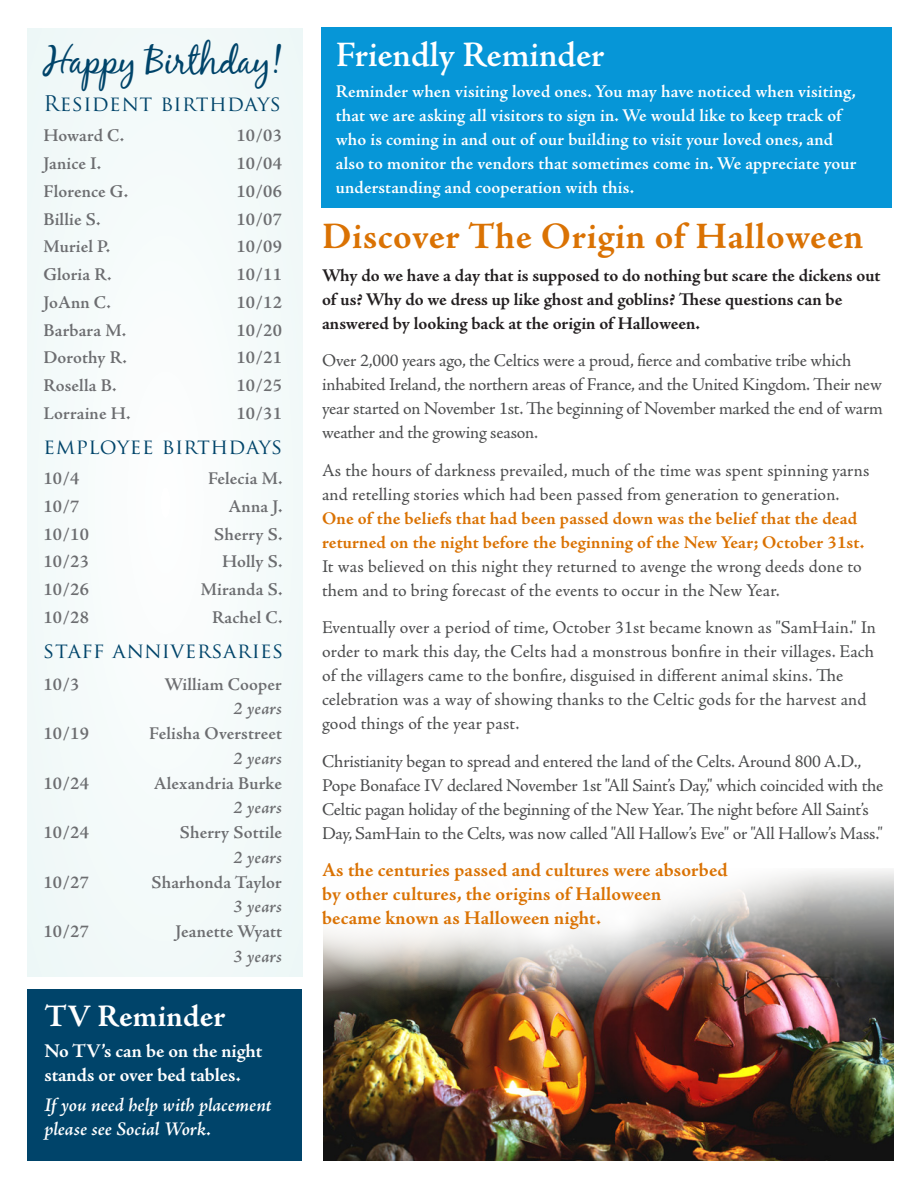
<style>
.page{position:relative;width:918px;height:1188px;background:#fff}
.page>*{position:absolute;margin:0;border:0;box-sizing:border-box;transform-origin:0 0}
.t1{font:700 37.5px "Adobe Jenson Pro";letter-spacing:.015em;color:#da7203}
.t2{font:37.5px "Black Jack";letter-spacing:-.01em;color:#00446a}
.t3{font:600 36px "Adobe Jenson Pro";letter-spacing:-.005em;color:#fff}
.t4{font:700 31.5px "Adobe Jenson Pro";letter-spacing:.005em;color:#fff}
.t5{font:21px "Trajan Pro";letter-spacing:.025em;color:#00446a}
.t6{font:700 19.5px/24px "Adobe Jenson Pro";letter-spacing:.005em;color:#da7203}
.t7{font:italic 600 19.5px/24px "Adobe Jenson Pro";color:#fff}
.t8{font:700 19.5px/24px "Adobe Jenson Pro";letter-spacing:-.005em;color:#fff}
.t9{font:18px/24px "Adobe Jenson Pro";color:#4b4c4d}
.t10{font:600 18px "Adobe Jenson Pro";letter-spacing:.005em;color:#6c6d70}
.t11{font:600 18px/24px "Adobe Jenson Pro";letter-spacing:.005em;color:#fff}
.t12{font:700 18px/24px "Adobe Jenson Pro";letter-spacing:-.005em;color:#231f20}
.t13{font:italic 600 18px "Adobe Jenson Pro";letter-spacing:.005em;color:#6c6d70}
.s1{font-weight:700;color:#da7203}
</style>
<div class="page">
<div style="left:28px;top:989px;width:274px;height:171px;background:#00446a"></div>
<div style="left:322px;top:27px;width:570px;height:181px;background:#0696d7"></div>
<img style="left:323px;top:870px;width:570px;height:291px">
<svg style="left:307px;top:811px;width:182px;height:181px"></svg>
<svg style="left:370px;top:811px;width:181px;height:181px"></svg>
<svg style="left:233px;top:811px;width:182px;height:181px"></svg>
<img style="left:456px;top:835px;width:181px;height:181px;border-radius:50%">
<img style="left:531px;top:827px;width:181px;height:181px;border-radius:50%">
<div style="left:514px;top:758px;width:182px;height:182px;background:#fff;border-radius:50%"></div>
<svg style="left:637px;top:765px;width:182px;height:181px"></svg>
<div style="left:27px;top:28px;width:276px;height:948px;background:#f4fafa"></div>
<p class="t2" style="left:44px;top:38px;width:240px">Happy Birthday!</p>
<p class="t5" style="left:44px;top:90px;width:239px">Resident birthdays</p>
<p class="t10" style="left:44px;top:126px;width:82px">Howard C.</p>
<p class="t10" style="left:237px;top:126px;width:47px">10/03</p>
<p class="t10" style="left:44px;top:153px;width:59px">Janice I.</p>
<p class="t10" style="left:237px;top:153px;width:47px">10/04</p>
<p class="t10" style="left:44px;top:181px;width:86px">Florence G.</p>
<p class="t10" style="left:237px;top:181px;width:47px">10/06</p>
<p class="t10" style="left:44px;top:209px;width:59px">Billie S.</p>
<p class="t10" style="left:237px;top:209px;width:47px">10/07</p>
<p class="t10" style="left:44px;top:237px;width:68px">Muriel P.</p>
<p class="t10" style="left:237px;top:237px;width:47px">10/09</p>
<p class="t10" style="left:44px;top:264px;width:70px">Gloria R.</p>
<p class="t10" style="left:237px;top:264px;width:47px">10/11</p>
<p class="t10" style="left:44px;top:292px;width:69px">JoAnn C.</p>
<p class="t10" style="left:237px;top:292px;width:47px">10/12</p>
<p class="t10" style="left:44px;top:320px;width:84px">Barbara M.</p>
<p class="t10" style="left:237px;top:320px;width:47px">10/20</p>
<p class="t10" style="left:44px;top:348px;width:85px">Dorothy R.</p>
<p class="t10" style="left:237px;top:348px;width:47px">10/21</p>
<p class="t10" style="left:44px;top:375px;width:74px">Rosella B.</p>
<p class="t10" style="left:237px;top:375px;width:47px">10/25</p>
<p class="t10" style="left:44px;top:403px;width:88px">Lorraine H.</p>
<p class="t10" style="left:237px;top:403px;width:47px">10/31</p>
<p class="t5" style="left:44px;top:433px;width:241px">employee birthdays</p>
<p class="t10" style="left:44px;top:468px;width:38px">10/4</p>
<p class="t10" style="left:208px;top:468px;width:76px">Felecia M.</p>
<p class="t10" style="left:44px;top:496px;width:38px">10/7</p>
<p class="t10" style="left:229px;top:496px;width:55px">Anna J.</p>
<p class="t10" style="left:44px;top:524px;width:47px">10/10</p>
<p class="t10" style="left:214px;top:524px;width:70px">Sherry S.</p>
<p class="t10" style="left:44px;top:551px;width:47px">10/23</p>
<p class="t10" style="left:222px;top:551px;width:62px">Holly S.</p>
<p class="t10" style="left:44px;top:579px;width:47px">10/26</p>
<p class="t10" style="left:201px;top:579px;width:83px">Miranda S.</p>
<p class="t10" style="left:44px;top:607px;width:47px">10/28</p>
<p class="t10" style="left:212px;top:607px;width:72px">Rachel C.</p>
<p class="t5" style="left:44px;top:637px;width:241px">staff anniversaries</p>
<p class="t10" style="left:44px;top:674px;width:38px">10/3</p>
<p class="t10" style="left:164px;top:674px;width:119px">William Cooper</p>
<p class="t13" style="left:234px;top:698px;width:50px">2 years</p>
<p class="t10" style="left:44px;top:723px;width:47px">10/19</p>
<p class="t10" style="left:149px;top:723px;width:134px">Felisha Overstreet</p>
<p class="t13" style="left:234px;top:748px;width:50px">2 years</p>
<p class="t10" style="left:44px;top:773px;width:47px">10/24</p>
<p class="t10" style="left:154px;top:773px;width:130px">Alexandria Burke</p>
<p class="t13" style="left:234px;top:797px;width:50px">2 years</p>
<p class="t10" style="left:44px;top:822px;width:47px">10/24</p>
<p class="t10" style="left:180px;top:822px;width:104px">Sherry Sottile</p>
<p class="t13" style="left:234px;top:847px;width:50px">2 years</p>
<p class="t10" style="left:44px;top:872px;width:47px">10/27</p>
<p class="t10" style="left:152px;top:872px;width:132px">Sharhonda Taylor</p>
<p class="t13" style="left:234px;top:896px;width:50px">3 years</p>
<p class="t10" style="left:44px;top:921px;width:47px">10/27</p>
<p class="t10" style="left:176px;top:921px;width:108px">Jeanette Wyatt</p>
<p class="t13" style="left:234px;top:946px;width:50px">3 years</p>
<p class="t4" style="left:44px;top:998px;width:183px">TV Reminder</p>
<p class="t8" style="left:44px;top:1039px;width:219px">No TV’s can be on the night stands or over bed tables.</p>
<p class="t7" style="left:44px;top:1095px;width:229px">If you need help with placement please see Social Work.</p>
<p class="t3" style="left:336px;top:34px;width:270px">Friendly Reminder</p>
<p class="t11" style="left:336px;top:79px;width:522px">Reminder when visiting loved ones. You may have noticed when visiting, that we are asking all visitors to sign in. We would like to keep track of who is coming in and out of our building to visit your loved ones, and also to monitor the vendors that sometimes come in. We appreciate your understanding and cooperation with this.</p>
<p class="t1" style="left:322px;top:215px;width:543px">Discover The Origin of Halloween</p>
<p class="t12" style="left:322px;top:263px;width:560px">Why do we have a day that is supposed to do nothing but scare the dickens out of us? Why do we dress up like ghost and goblins? These questions can be answered by looking back at the origin of Halloween.</p>
<p class="t9" style="left:322px;top:349px;width:562px">Over 2,000 years ago, the Celtics were a proud, fierce and combative tribe which inhabited Ireland, the northern areas of France, and the United Kingdom. Their new year started on November 1st. The beginning of November marked the end of warm weather and the growing season.</p>
<p class="t9" style="left:322px;top:458px;width:549px">As the hours of darkness prevailed, much of the time was spent spinning yarns and retelling stories which had been passed from generation to generation.<br><span class="s1">One of the beliefs that had been passed down was the belief that the dead returned on the night before the beginning of the New Year; October 31st.<br></span>It was believed on this night they returned to avenge the wrong deeds done to them and to bring forecast of the events to occur in the New Year.</p>
<p class="t9" style="left:322px;top:616px;width:555px">Eventually over a period of time, October 31st became known as "SamHain." In order to mark this day, the Celts had a monstrous bonfire in their villages. Each of the villagers came to the bonfire, disguised in different animal skins. The celebration was a way of showing thanks to the Celtic gods for the harvest and good things of the year past.</p>
<p class="t9" style="left:322px;top:749px;width:563px">Christianity began to spread and entered the land of the Celts. Around 800 A.D., Pope Bonaface IV declared November 1st "All Saint’s Day," which coincided with the Celtic pagan holiday of the beginning of the New Year. The night before All Saint’s Day, SamHain to the Celts, was now called "All Hallow’s Eve" or "All Hallow’s Mass."</p>
<p class="t6" style="left:322px;top:859px;width:407px">As the centuries passed and cultures were absorbed by other cultures, the origins of Halloween<br>became known as Halloween night.</p>
</div>
